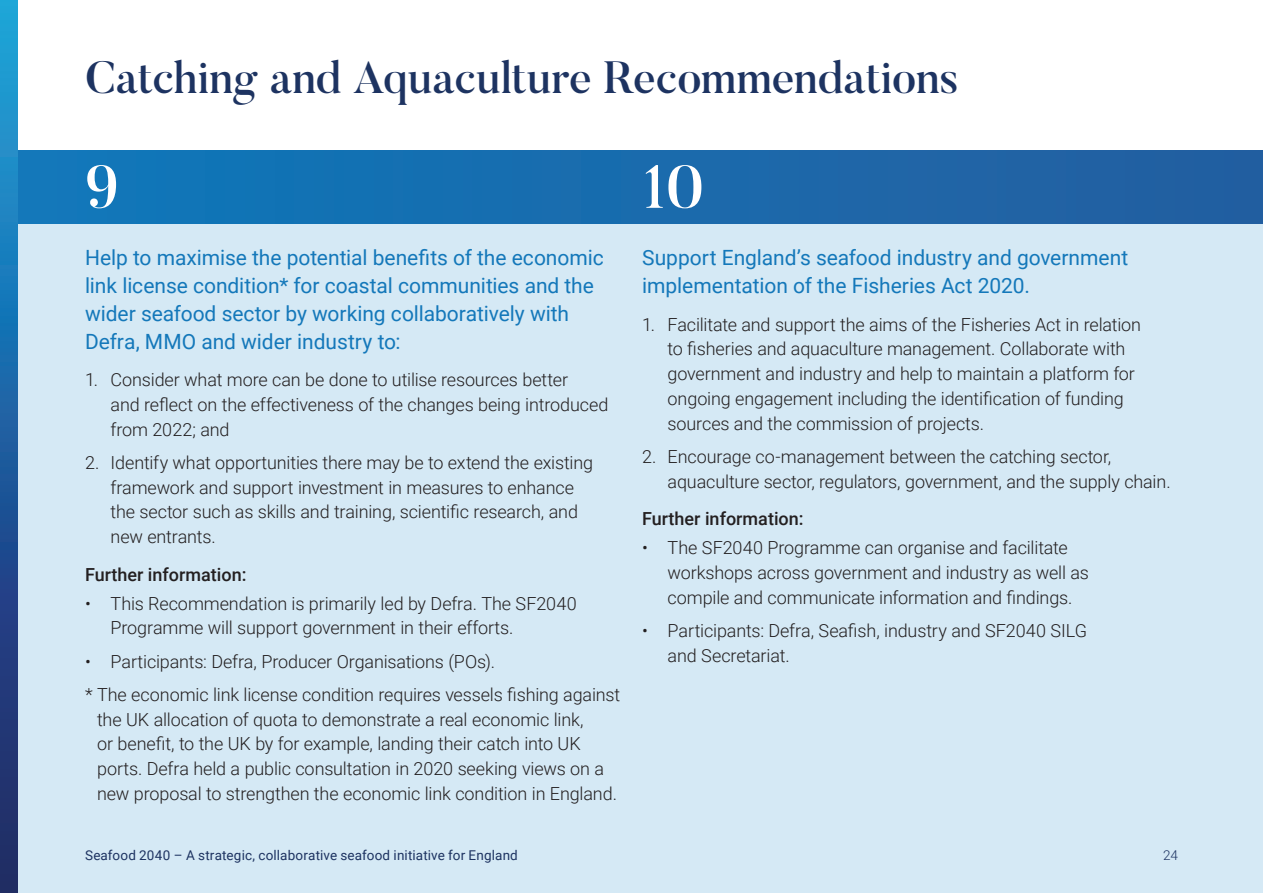
<style>
.page{position:relative;width:1263px;height:893px;background:#fff}
.page>*{position:absolute;margin:0;border:0;box-sizing:border-box;transform-origin:0 0}
.Recommendation_numbe{font:500 60px "Butler";color:#fff}
.heading_1{font:500 45px "Butler";letter-spacing:-.005em;color:#1d3361}
.Recommendation_descr{font:21px/27.8px "Roboto";color:#1478ba}
.t1{font:300 18px/24.8px "Roboto";letter-spacing:-.01em;color:#231f20}
.Heading_3{font:500 18px "Roboto";color:#231f20}
.t2{font:13.5px "Roboto";letter-spacing:.01em;color:#1d3361}
.t3{font:300 13.5px "Roboto";color:#1d3361}
</style>
<div class="page">
<div style="left:0;top:223px;width:1263px;height:670px;background:#d5e9f5"></div>
<div style="left:17px;top:151px;width:1246px;height:72px;background:linear-gradient(to right,#0f78ba,#245e9f)"></div>
<div style="left:0;top:0;width:17px;height:893px;background:linear-gradient(to bottom,#1ca3de,#211e60)"></div>
<p class="heading_1" style="left:85px;top:48px;width:876px">Catching and Aquaculture Recommendations</p>
<p class="Recommendation_numbe" style="left:85px;top:149px;width:35px">9</p>
<p class="Recommendation_descr" style="left:85px;top:243px;width:520px">Help to maximise the potential benefits of the economic link license condition* for coastal communities and the wider seafood sector by working collaboratively with Defra, MMO and wider industry to:</p>
<p class="t1" style="left:111px;top:367px;width:499px;text-indent:-26px">1. Consider what more can be done to utilise resources better<br>and reflect on the effectiveness of the changes being introduced from 2022; and</p>
<p class="t1" style="left:111px;top:449px;width:484px;text-indent:-26px">2. Identify what opportunities there may be to extend the existing framework and support investment in measures to enhance the sector such as skills and training, scientific research, and new entrants.</p>
<p class="Heading_3" style="left:85px;top:562px;width:163px">Further information:</p>
<p class="t1" style="left:111px;top:590px;width:468px;text-indent:-26px">• This Recommendation is primarily led by Defra. The SF2040<br>Programme will support government in their efforts.</p>
<p class="t1" style="left:85px;top:648px;width:411px">• Participants: Defra, Producer Organisations (POs).</p>
<p class="t1" style="left:97px;top:681px;width:525px;text-indent:-12px">* The economic link license condition requires vessels fishing against the UK allocation of quota to demonstrate a real economic link,<br>or benefit, to the UK by for example, landing their catch into UK ports. Defra held a public consultation in 2020 seeking views on a new proposal to strengthen the economic link condition in England.</p>
<p class="Recommendation_numbe" style="left:642px;top:149px;width:63px">10</p>
<p class="Recommendation_descr" style="left:642px;top:243px;width:488px">Support England’s seafood industry and government implementation of the Fisheries Act 2020.</p>
<p class="t1" style="left:668px;top:311px;width:475px;text-indent:-26px">1. Facilitate and support the aims of the Fisheries Act in relation to fisheries and aquaculture management. Collaborate with government and industry and help to maintain a platform for ongoing engagement including the identification of funding sources and the commission of projects.</p>
<p class="t1" style="left:668px;top:443px;width:504px;text-indent:-26px">2. Encourage co-management between the catching sector, aquaculture sector, regulators, government, and the supply chain.</p>
<p class="Heading_3" style="left:642px;top:506px;width:163px">Further information:</p>
<p class="t1" style="left:668px;top:535px;width:423px;text-indent:-26px">• The SF2040 Programme can organise and facilitate workshops across government and industry as well as compile and communicate information and findings.</p>
<p class="t1" style="left:668px;top:617px;width:421px;text-indent:-26px">• Participants: Defra, Seafish, industry and SF2040 SILG and Secretariat.</p>
<p class="t2" style="left:85px;top:846px;width:434px">Seafood 2040 – A strategic, collaborative seafood initiative for England</p>
<p class="t3" style="left:1163px;top:846px;width:16px">24</p>
</div>
